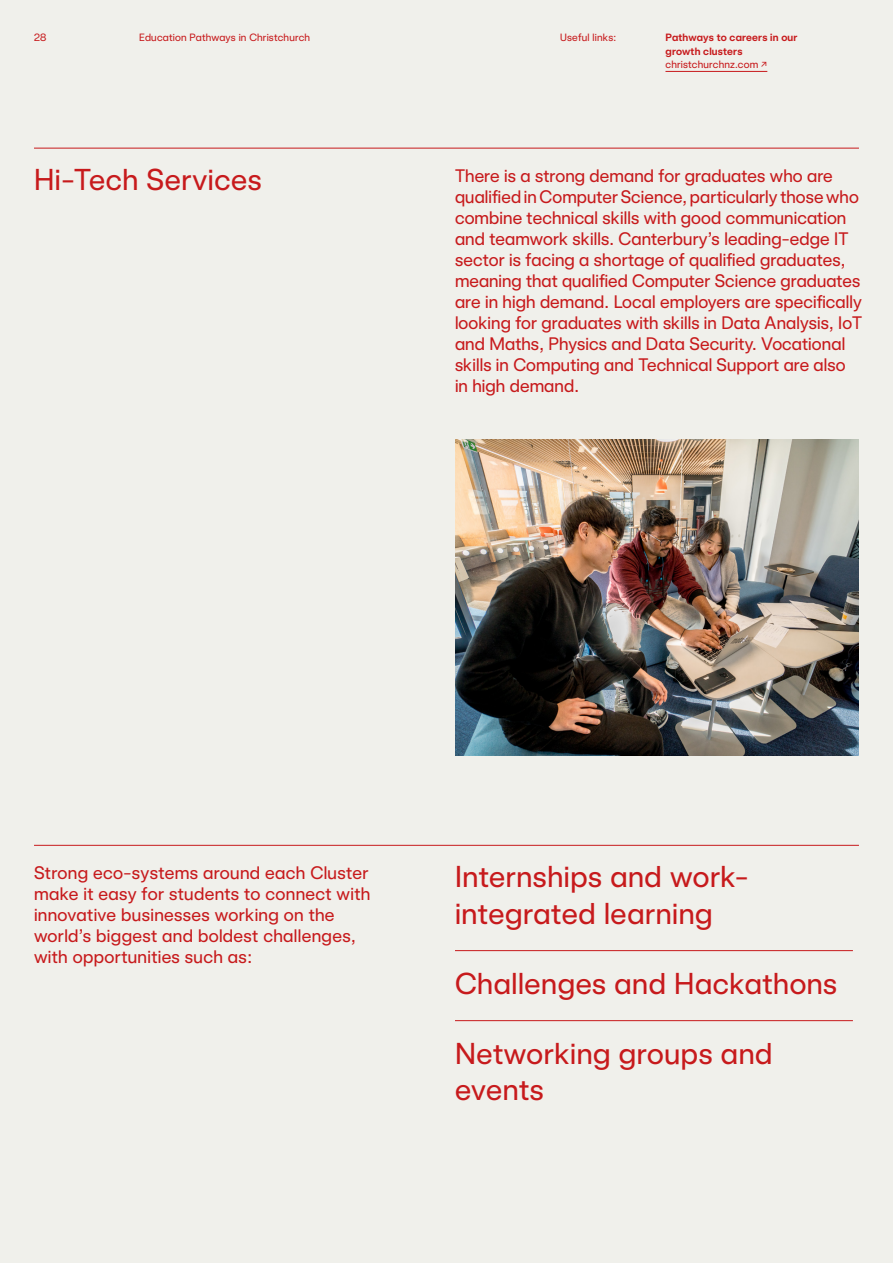
<style>
.page{position:relative;width:893px;height:1263px;background:#f0f0eb}
.page>*{position:absolute;margin:0;border:0;box-sizing:border-box;transform-origin:0 0}
._20_24{font:30px/36px "Universal Sans Display 400";letter-spacing:.02em;color:#c71a1c}
.Body_Copy_12_14{font:18px/21px "Universal Sans Display 400";letter-spacing:.01em;color:#c71a1c}
.Caption_7_9{font:10.5px "Universal Sans Display 400";letter-spacing:.02em;color:#c71a1c}
.Caption_7_9-2{font:10.5px/13.5px "Universal Sans Display 600";letter-spacing:.02em;color:#c71a1c}
</style>
<div class="page">
<hr style="left:665px;top:71px;width:102px;height:1px;background:#c71a1c">
<img style="left:455px;top:439px;width:404px;height:317px">
<hr style="left:34px;top:148px;width:825px;height:1px;background:#c71a1c">
<hr style="left:34px;top:845px;width:825px;height:1px;background:#c71a1c">
<hr style="left:455px;top:950px;width:398px;height:1px;background:#c71a1c">
<hr style="left:455px;top:1020px;width:398px;height:1px;background:#c71a1c">
<p class="Caption_7_9" style="left:34px;top:32px;width:14px">28</p>
<p class="Caption_7_9" style="left:139px;top:32px;width:172px">Education Pathways in Christchurch</p>
<p class="_20_24" style="left:34px;top:162px;width:229px">Hi-Tech Services</p>
<p class="Caption_7_9" style="left:560px;top:32px;width:57px">Useful links:</p>
<p class="Caption_7_9-2" style="left:665px;top:31px;width:133px">Pathways to careers in our growth clusters</p>
<p class="Caption_7_9" style="left:665px;top:59px;width:103px">christchurchnz.com ↗</p>
<p class="Body_Copy_12_14" style="left:455px;top:165px;width:409px">There is a strong demand for graduates who are qualified in Computer Science, particularly those who combine technical skills with good communication and teamwork skills. Canterbury’s leading-edge IT sector is facing a shortage of qualified graduates, meaning that qualified Computer Science graduates are in high demand. Local employers are specifically looking for graduates with skills in Data Analysis, IoT and Maths, Physics and Data Security. Vocational skills in Computing and Technical Support are also in high demand.</p>
<p class="Body_Copy_12_14" style="left:34px;top:862px;width:338px">Strong eco-systems around each Cluster make it easy for students to connect with innovative businesses working on the world’s biggest and boldest challenges, with opportunities such as:</p>
<p class="_20_24" style="left:455px;top:859px;width:295px">Internships and work&shy;integrated learning</p>
<p class="_20_24" style="left:455px;top:965px;width:384px">Challenges and Hackathons</p>
<p class="_20_24" style="left:455px;top:1035px;width:319px">Networking groups and events</p>
</div>
